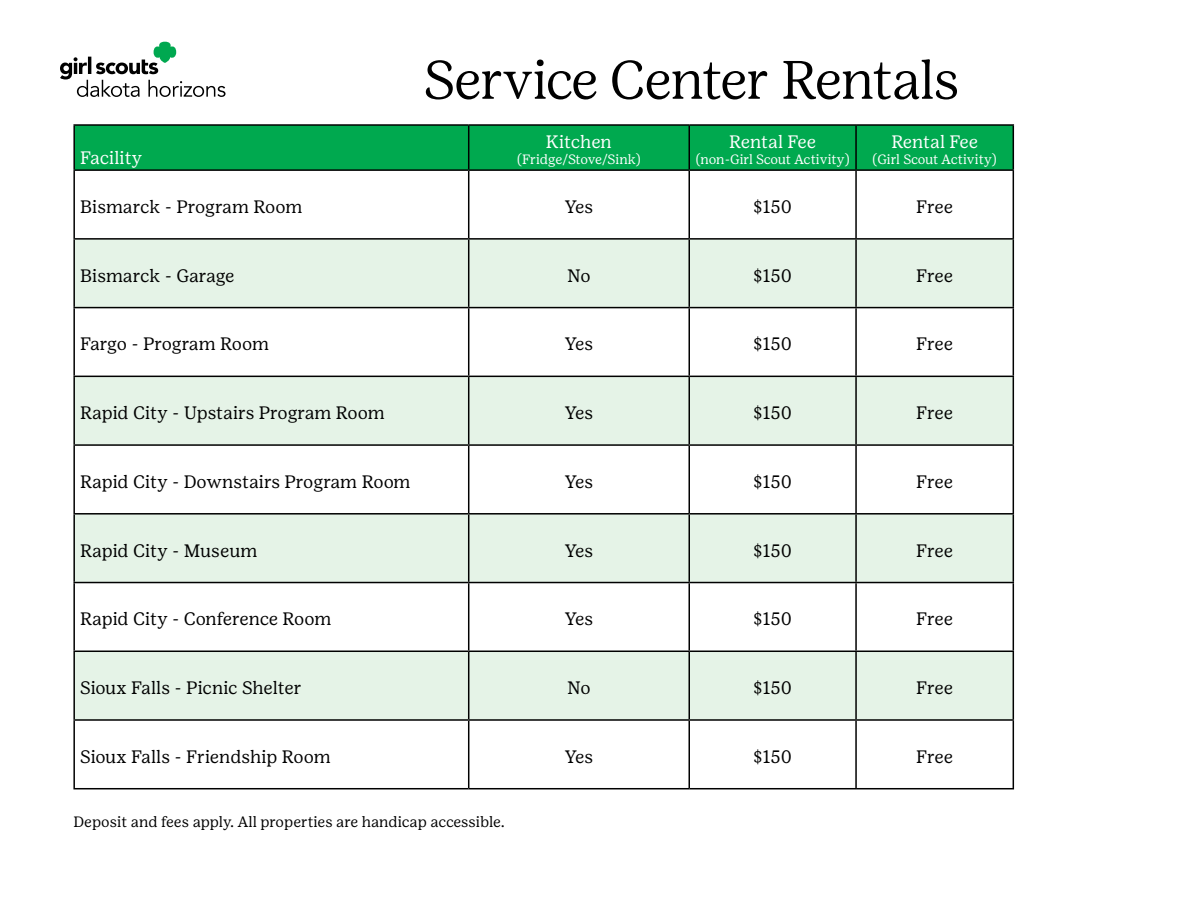
<style>
.page{position:relative;width:1188px;height:918px;background:#fff}
.page>*{position:absolute;margin:0;border:0;box-sizing:border-box;transform-origin:0 0}
.t1{font:300 54px "Girl Scout Display";color:#000}
.t2{font:18px "Girl Scout Text";color:#000}
.t3{font:18px "Girl Scout Text";color:#fff}
.t4{font:18px "Girl Scout Text";letter-spacing:-.02em;color:#000}
.t5{font:15px "Girl Scout Text";color:#000}
.t6{font:13.5px "Girl Scout Text";letter-spacing:-.015em;color:#fff}
</style>
<div class="page">
<div style="left:75px;top:126px;width:938px;height:43px;background:#00a94f"></div>
<svg style="left:75px;top:240px;width:938px;height:479px;fill:#e5f3e7"></svg>
<hr style="left:73px;top:124px;width:396px;height:2px;background:#000">
<hr style="left:73px;top:126px;width:2px;height:43px;background:#000">
<hr style="left:469px;top:124px;width:220px;height:2px;background:#000">
<hr style="left:468px;top:126px;width:1px;height:43px;background:#000">
<hr style="left:689px;top:124px;width:167px;height:2px;background:#000">
<hr style="left:688px;top:126px;width:2px;height:43px;background:#000">
<hr style="left:856px;top:124px;width:158px;height:2px;background:#000">
<hr style="left:855px;top:126px;width:2px;height:43px;background:#000">
<hr style="left:1013px;top:126px;width:1px;height:43px;background:#000">
<hr style="left:73px;top:169px;width:396px;height:2px;background:#000">
<hr style="left:73px;top:171px;width:2px;height:67px;background:#000">
<hr style="left:469px;top:169px;width:220px;height:2px;background:#000">
<hr style="left:468px;top:171px;width:1px;height:67px;background:#000">
<hr style="left:689px;top:169px;width:167px;height:2px;background:#000">
<hr style="left:688px;top:171px;width:2px;height:67px;background:#000">
<hr style="left:856px;top:169px;width:158px;height:2px;background:#000">
<hr style="left:855px;top:171px;width:2px;height:67px;background:#000">
<hr style="left:1013px;top:171px;width:1px;height:67px;background:#000">
<hr style="left:73px;top:238px;width:396px;height:2px;background:#000">
<hr style="left:73px;top:240px;width:2px;height:67px;background:#000">
<hr style="left:469px;top:238px;width:220px;height:2px;background:#000">
<hr style="left:468px;top:240px;width:1px;height:67px;background:#000">
<hr style="left:689px;top:238px;width:167px;height:2px;background:#000">
<hr style="left:688px;top:240px;width:2px;height:67px;background:#000">
<hr style="left:856px;top:238px;width:158px;height:2px;background:#000">
<hr style="left:855px;top:240px;width:2px;height:67px;background:#000">
<hr style="left:1013px;top:240px;width:1px;height:67px;background:#000">
<hr style="left:73px;top:307px;width:396px;height:1px;background:#000">
<hr style="left:73px;top:308px;width:2px;height:68px;background:#000">
<hr style="left:469px;top:307px;width:220px;height:1px;background:#000">
<hr style="left:468px;top:308px;width:1px;height:68px;background:#000">
<hr style="left:689px;top:307px;width:167px;height:1px;background:#000">
<hr style="left:688px;top:308px;width:2px;height:68px;background:#000">
<hr style="left:856px;top:307px;width:158px;height:1px;background:#000">
<hr style="left:855px;top:308px;width:2px;height:68px;background:#000">
<hr style="left:1013px;top:308px;width:1px;height:68px;background:#000">
<hr style="left:73px;top:376px;width:396px;height:1px;background:#000">
<hr style="left:73px;top:377px;width:2px;height:67px;background:#000">
<hr style="left:469px;top:376px;width:220px;height:1px;background:#000">
<hr style="left:468px;top:377px;width:1px;height:67px;background:#000">
<hr style="left:689px;top:376px;width:167px;height:1px;background:#000">
<hr style="left:688px;top:377px;width:2px;height:67px;background:#000">
<hr style="left:856px;top:376px;width:158px;height:1px;background:#000">
<hr style="left:855px;top:377px;width:2px;height:67px;background:#000">
<hr style="left:1013px;top:377px;width:1px;height:67px;background:#000">
<hr style="left:73px;top:444px;width:396px;height:2px;background:#000">
<hr style="left:73px;top:446px;width:2px;height:67px;background:#000">
<hr style="left:469px;top:444px;width:220px;height:2px;background:#000">
<hr style="left:468px;top:446px;width:1px;height:67px;background:#000">
<hr style="left:689px;top:444px;width:167px;height:2px;background:#000">
<hr style="left:688px;top:446px;width:2px;height:67px;background:#000">
<hr style="left:856px;top:444px;width:158px;height:2px;background:#000">
<hr style="left:855px;top:446px;width:2px;height:67px;background:#000">
<hr style="left:1013px;top:446px;width:1px;height:67px;background:#000">
<hr style="left:73px;top:513px;width:396px;height:2px;background:#000">
<hr style="left:73px;top:515px;width:2px;height:67px;background:#000">
<hr style="left:469px;top:513px;width:220px;height:2px;background:#000">
<hr style="left:468px;top:515px;width:1px;height:67px;background:#000">
<hr style="left:689px;top:513px;width:167px;height:2px;background:#000">
<hr style="left:688px;top:515px;width:2px;height:67px;background:#000">
<hr style="left:856px;top:513px;width:158px;height:2px;background:#000">
<hr style="left:855px;top:515px;width:2px;height:67px;background:#000">
<hr style="left:1013px;top:515px;width:1px;height:67px;background:#000">
<hr style="left:73px;top:582px;width:396px;height:1px;background:#000">
<hr style="left:73px;top:583px;width:2px;height:68px;background:#000">
<hr style="left:469px;top:582px;width:220px;height:1px;background:#000">
<hr style="left:468px;top:583px;width:1px;height:68px;background:#000">
<hr style="left:689px;top:582px;width:167px;height:1px;background:#000">
<hr style="left:688px;top:583px;width:2px;height:68px;background:#000">
<hr style="left:856px;top:582px;width:158px;height:1px;background:#000">
<hr style="left:855px;top:583px;width:2px;height:68px;background:#000">
<hr style="left:1013px;top:583px;width:1px;height:68px;background:#000">
<hr style="left:73px;top:651px;width:396px;height:1px;background:#000">
<hr style="left:73px;top:652px;width:2px;height:67px;background:#000">
<hr style="left:469px;top:651px;width:220px;height:1px;background:#000">
<hr style="left:468px;top:652px;width:1px;height:67px;background:#000">
<hr style="left:689px;top:651px;width:167px;height:1px;background:#000">
<hr style="left:688px;top:652px;width:2px;height:67px;background:#000">
<hr style="left:856px;top:651px;width:158px;height:1px;background:#000">
<hr style="left:855px;top:652px;width:2px;height:67px;background:#000">
<hr style="left:1013px;top:652px;width:1px;height:67px;background:#000">
<hr style="left:73px;top:719px;width:396px;height:2px;background:#000">
<hr style="left:73px;top:721px;width:2px;height:67px;background:#000">
<hr style="left:469px;top:719px;width:220px;height:2px;background:#000">
<hr style="left:468px;top:721px;width:1px;height:67px;background:#000">
<hr style="left:689px;top:719px;width:167px;height:2px;background:#000">
<hr style="left:688px;top:721px;width:2px;height:67px;background:#000">
<hr style="left:856px;top:719px;width:158px;height:2px;background:#000">
<hr style="left:855px;top:721px;width:2px;height:67px;background:#000">
<hr style="left:1013px;top:721px;width:1px;height:67px;background:#000">
<hr style="left:73px;top:788px;width:396px;height:1px;background:#000">
<hr style="left:469px;top:788px;width:220px;height:1px;background:#000">
<hr style="left:689px;top:788px;width:167px;height:1px;background:#000">
<hr style="left:856px;top:788px;width:158px;height:1px;background:#000">
<svg style="left:60px;top:42px;width:166px;height:55px"></svg>
<p class="t3" style="left:80px;top:148px;width:63px">Facility</p>
<h1 class="t1" style="left:424px;top:49px;width:536px">Service Center Rentals</h1>
<p class="t3" style="left:546px;top:131px;width:67px">Kitchen</p>
<p class="t6" style="left:517px;top:152px;width:125px">(Fridge/Stove/Sink)</p>
<p class="t3" style="left:729px;top:131px;width:88px">Rental Fee</p>
<p class="t6" style="left:696px;top:152px;width:155px">(non-Girl Scout Activity)</p>
<p class="t3" style="left:891px;top:131px;width:88px">Rental Fee</p>
<p class="t6" style="left:873px;top:152px;width:126px">(Girl Scout Activity)</p>
<p class="t2" style="left:80px;top:197px;width:224px">Bismarck - Program Room</p>
<p class="t2" style="left:565px;top:197px;width:30px">Yes</p>
<p class="t2" style="left:753px;top:197px;width:40px">$150</p>
<p class="t2" style="left:916px;top:197px;width:38px">Free</p>
<p class="t2" style="left:80px;top:265px;width:156px">Bismarck - Garage</p>
<p class="t2" style="left:567px;top:265px;width:25px">No</p>
<p class="t2" style="left:753px;top:265px;width:40px">$150</p>
<p class="t2" style="left:916px;top:265px;width:38px">Free</p>
<p class="t4" style="left:80px;top:334px;width:190px">Fargo - Program Room</p>
<p class="t2" style="left:565px;top:334px;width:30px">Yes</p>
<p class="t2" style="left:753px;top:334px;width:40px">$150</p>
<p class="t2" style="left:916px;top:334px;width:38px">Free</p>
<p class="t2" style="left:80px;top:403px;width:306px">Rapid City - Upstairs Program Room</p>
<p class="t2" style="left:565px;top:403px;width:30px">Yes</p>
<p class="t2" style="left:753px;top:403px;width:40px">$150</p>
<p class="t2" style="left:916px;top:403px;width:38px">Free</p>
<p class="t2" style="left:80px;top:471px;width:332px">Rapid City - Downstairs Program Room</p>
<p class="t2" style="left:565px;top:471px;width:30px">Yes</p>
<p class="t2" style="left:753px;top:471px;width:40px">$150</p>
<p class="t2" style="left:916px;top:471px;width:38px">Free</p>
<p class="t2" style="left:80px;top:540px;width:179px">Rapid City - Museum</p>
<p class="t2" style="left:565px;top:540px;width:30px">Yes</p>
<p class="t2" style="left:753px;top:540px;width:40px">$150</p>
<p class="t2" style="left:916px;top:540px;width:38px">Free</p>
<p class="t2" style="left:80px;top:609px;width:253px">Rapid City - Conference Room</p>
<p class="t2" style="left:565px;top:609px;width:30px">Yes</p>
<p class="t2" style="left:753px;top:609px;width:40px">$150</p>
<p class="t2" style="left:916px;top:609px;width:38px">Free</p>
<p class="t2" style="left:80px;top:678px;width:223px">Sioux Falls - Picnic Shelter</p>
<p class="t2" style="left:567px;top:678px;width:25px">No</p>
<p class="t2" style="left:753px;top:678px;width:40px">$150</p>
<p class="t2" style="left:916px;top:678px;width:38px">Free</p>
<p class="t2" style="left:80px;top:746px;width:252px">Sioux Falls - Friendship Room</p>
<p class="t2" style="left:565px;top:746px;width:30px">Yes</p>
<p class="t2" style="left:753px;top:746px;width:40px">$150</p>
<p class="t2" style="left:916px;top:746px;width:38px">Free</p>
<p class="t5" style="left:73px;top:814px;width:433px">Deposit and fees apply. All properties are handicap accessible.</p>
</div>
